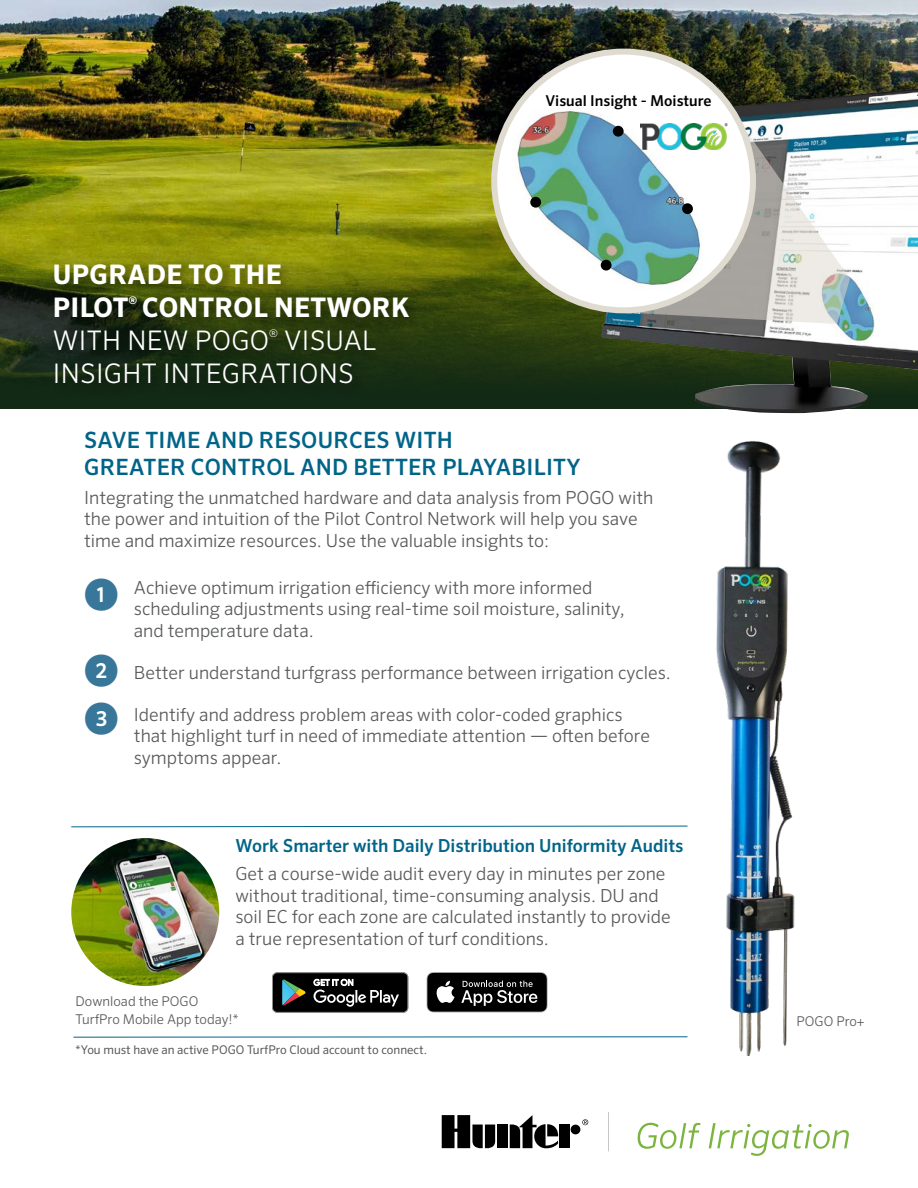
<style>
.page{position:relative;width:918px;height:1188px;background:#fff}
.page>*{position:absolute;margin:0;border:0;box-sizing:border-box;transform-origin:0 0}
.t1{font:500 34.5px/48px "Sero Pro";color:#387799}
.t2{font:300 27px/33px "Sero Pro";letter-spacing:.01em;color:#fff}
.t3{font:700 27px "Sero Pro";letter-spacing:.01em;color:#fff}
.t4{font:500 22.5px/27px "Sero Pro";letter-spacing:.01em;color:#006488}
.t5{font:300 18px/21.6px "Sero Pro";color:#58595b}
.t6{font:500 18px "Sero Pro";color:#006488}
.t7{font:500 15px "Sero Pro";color:#000}
.t8{font:300 13.5px/18px "Sero Pro";color:#58595b}
.t9{font:12px "Sero Pro";color:#58595b}
.t10{font:700 10.5px "Sero Pro";color:#fff}
.t11{font:300 10.5px "Sero Pro";color:#fff}
</style>
<div class="page">
<img style="left:0;top:0;width:918px;height:243px">
<img style="left:716px;top:441px;width:79px;height:614px">
<svg style="left:71px;top:825px;width:617px;height:3px"></svg>
<hr style="left:73px;top:1036px;width:615px;height:2px;background:#006488">
<svg style="left:582px;top:1119px;width:6px;height:6px"></svg>
<div style="left:497px;top:1125px;width:11px;height:23px;background:#000"></div>
<div style="left:571px;top:1125px;width:9px;height:9px;background:#000;border-radius:50%"></div>
<div style="left:560px;top:1125px;width:10px;height:23px;background:#000"></div>
<svg style="left:510px;top:1115px;width:48px;height:34px"></svg>
<svg style="left:442px;top:1115px;width:53px;height:33px"></svg>
<svg style="left:608px;top:1112px;width:1px;height:39px"></svg>
<svg style="left:638px;top:1123px;width:62px;height:26px"></svg>
<svg style="left:709px;top:1123px;width:140px;height:33px"></svg>
<svg style="left:272px;top:972px;width:136px;height:41px;background:#2d2f2e"></svg>
<svg style="left:427px;top:972px;width:121px;height:40px;background:#303030"></svg>
<img style="left:71px;top:838px;width:148px;height:148px;border-radius:74px">
<svg style="left:0;top:243px;width:602px;height:165px;background:#3d4c12"></svg>
<div style="left:51px;top:261px;width:370px;height:135px;background:#000;opacity:.41"></div>
<img style="left:602px;top:89px;width:316px;height:324px">
<svg style="left:599px;top:122px;width:251px;height:202px"></svg>
<img style="left:494px;top:52px;width:259px;height:244px">
<div style="left:491px;top:49px;width:265px;height:264px;border:6px solid #e0dbd1;border-radius:50%"></div>
<div style="left:545px;top:94px;width:167px;height:14px;background:#fff"></div>
<img style="left:640px;top:124px;width:91px;height:25px">
<div style="left:613px;top:126px;width:11px;height:11px;background:#000;border-radius:50%"></div>
<div style="left:682px;top:203px;width:11px;height:11px;background:#000;border-radius:50%"></div>
<div style="left:601px;top:260px;width:11px;height:11px;background:#000;border-radius:50%"></div>
<div style="left:530px;top:197px;width:11px;height:11px;background:#000;border-radius:50%"></div>
<h2 class="t3" style="left:53px;top:258px;width:230px">UPGRADE TO THE</h2>
<p class="t10" style="left:128px;top:294px;width:10px">R</p>
<h2 class="t3" style="left:53px;top:291px;width:77px">PILOT</h2>
<h2 class="t3" style="left:142px;top:291px;width:269px">CONTROL NETWORK</h2>
<p class="t11" style="left:269px;top:327px;width:10px">R</p>
<h2 class="t2" style="left:53px;top:324px;width:218px">WITH NEW POGO</h2>
<h2 class="t2" style="left:53px;top:324px;width:325px;text-indent:231px">VISUAL<br>INSIGHT INTEGRATIONS</h2>
<p class="t7" style="left:545px;top:92px;width:168px">Visual Insight - Moisture</p>
<p class="t4" style="left:84px;top:427px;width:498px">SAVE TIME AND RESOURCES WITH<br>GREATER CONTROL AND BETTER PLAYABILITY</p>
<p class="t5" style="left:84px;top:486px;width:571px">Integrating the unmatched hardware and data analysis from POGO with the power and intuition of the Pilot Control Network will help you save time and maximize resources. Use the valuable insights to:</p>
<h1 class="t1" style="left:84px;top:569px;width:36px">1</h1>
<h1 class="t1" style="left:84px;top:646px;width:36px">2<br>3</h1>
<p class="t5" style="left:134px;top:576px;width:492px">Achieve optimum irrigation efficiency with more informed scheduling adjustments using real-time soil moisture, salinity, and temperature data.</p>
<p class="t5" style="left:134px;top:662px;width:538px">Better understand turfgrass performance between irrigation cycles.</p>
<p class="t5" style="left:134px;top:703px;width:518px">Identify and address problem areas with color-coded graphics that highlight turf in need of immediate attention — often before symptoms appear.</p>
<p class="t6" style="left:235px;top:834px;width:450px">Work Smarter with Daily Distribution Uniformity Audits</p>
<p class="t5" style="left:235px;top:863px;width:437px">Get a course-wide audit every day in minutes per zone without traditional, time-consuming analysis. DU and soil EC for each zone are calculated instantly to provide a true representation of turf conditions.</p>
<p class="t8" style="left:76px;top:992px;width:164px">Download the POGO<br>TurfPro Mobile App today *!</p>
<p class="t9" style="left:76px;top:1043px;width:353px">*You must have an active POGO TurfPro Cloud account to connect.</p>
<p class="t8" style="left:797px;top:1012px;width:70px">POGO Pro+</p>
</div>
